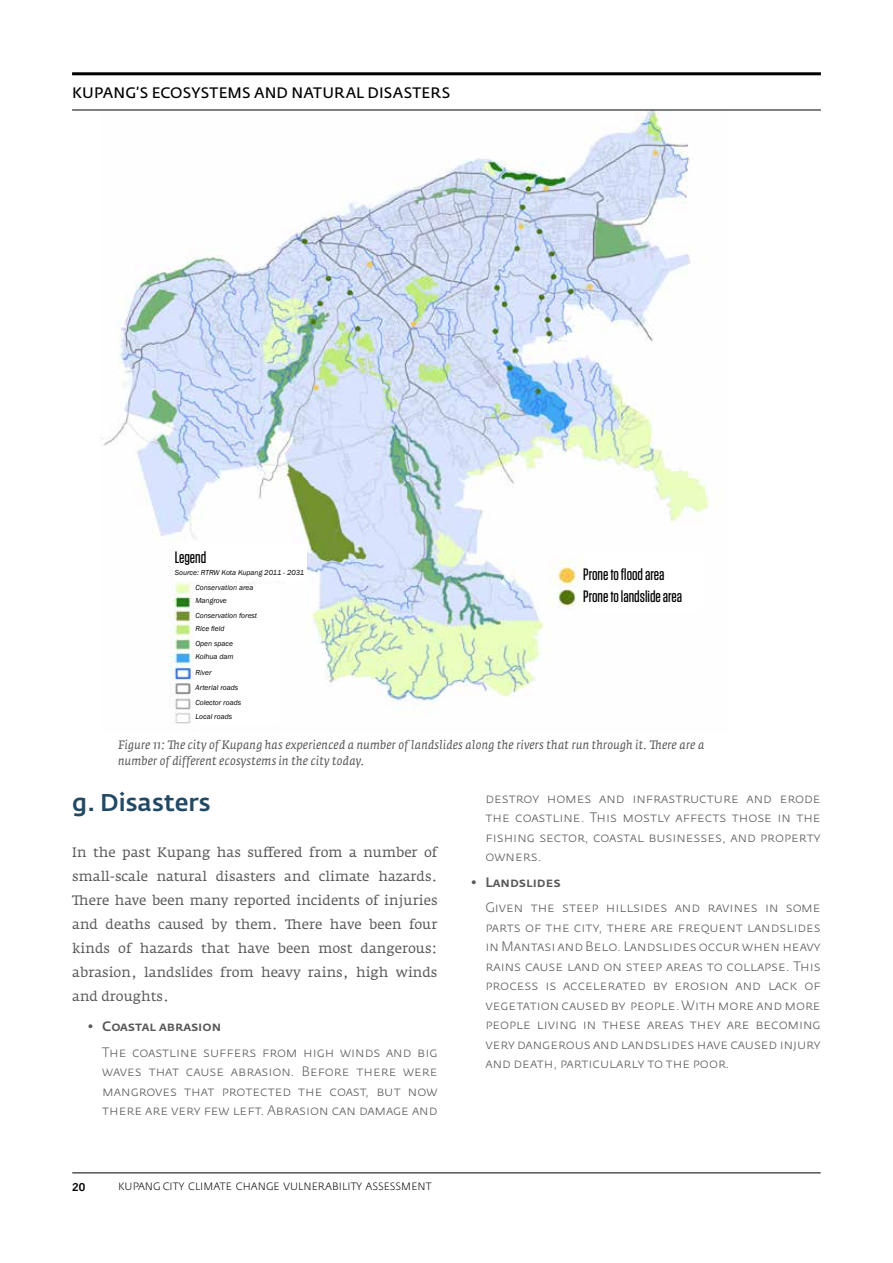
<style>
.page{position:relative;width:893px;height:1263px;background:#fff}
.page>*{position:absolute;margin:0;border:0;box-sizing:border-box;transform-origin:0 0}
.t1{font:500 24px "Fedra Sans Pro";color:#224964}
.t2{font:500 16.5px/22px "Tungsten";color:#000}
.t3{font:15px "Fedra Sans Pro";letter-spacing:.01em;color:#000}
.t4{font:300 13.5px/19.5px "Fedra Sans Pro";color:#58595b;text-align:justify}
.t5{font:13.5px/24px "Fedra Serif A Pro";color:#58595b;text-align:justify}
.t6{font:500 13.5px "Fedra Sans Pro";color:#58595b}
.t7{font:italic 12px/16.5px "Fedra Serif A Pro";letter-spacing:.02em;color:#58595b}
.t8{font:300 10.5px "Fedra Sans Pro";letter-spacing:.01em;color:#000}
.t9{font:700 10.5px "News Gothic";color:#000}
.t10{font:italic 7.5px/13.2px "Franklin Gothic";color:#000}
</style>
<div class="page">
<hr style="left:72px;top:1172px;width:749px;height:1px;background:#000">
<img style="left:102px;top:111px;width:607px;height:613px">
<hr style="left:72px;top:110px;width:749px;height:1px;background:#000">
<hr style="left:72px;top:72px;width:749px;height:3px;background:#000">
<div style="left:174px;top:544px;width:133px;height:36px;background:#fff"></div>
<div style="left:194px;top:585px;width:84px;height:138px;background:#fff"></div>
<div style="left:586px;top:554px;width:116px;height:58px;background:#fff"></div>
<p class="t3" style="left:72px;top:83px;width:22px">KUPANG</p>
<p class="t3" style="left:136px;top:83px;width:36px">’S ECOS</p>
<p class="t3" style="left:192px;top:83px;width:20px">YSTEMS</p>
<p class="t3" style="left:254px;top:83px;width:12px">AND</p>
<p class="t3" style="left:291px;top:83px;width:24px">NATURA</p>
<p class="t3" style="left:356px;top:83px;width:33px">L DISASTERS</p>
<p class="t2" style="left:175px;top:547px;width:33px">Legend</p>
<p class="t10" style="left:175px;top:566px;width:131px">Source: RTRW Kota Kupang 2011 - 2031</p>
<p class="t2" style="left:583px;top:564px;width:100px">Prone to flood area<br>Prone to landslide area</p>
<p class="t10" style="left:195px;top:581px;width:60px">Conservation area<br>Mangrove</p>
<p class="t10" style="left:195px;top:609px;width:63px">Conservation forest<br>Rice field</p>
<p class="t10" style="left:195px;top:637px;width:40px">Open space<br>Kolhua dam</p>
<p class="t10" style="left:195px;top:665px;width:47px;line-height:15.3px">River<br>Arterial roads<br>Colector roads</p>
<p class="t10" style="left:195px;top:710px;width:38px">Local roads</p>
<p class="t7" style="left:118px;top:736px;width:588px">Figure 11: The city of Kupang has experienced a number of landslides along the rivers that run through it. There are a number of different ecosystems in the city today.</p>
<h1 class="t1" style="left:72px;top:787px;width:140px">g. Disasters</h1>
<p class="t5" style="left:72px;top:840px;width:367px">In the past Kupang has suffered from a number of small-scale natural disasters and climate hazards.<br>There have been many reported incidents of injuries and deaths caused by them. There have been four kinds of hazards that have been most dangerous: abrasion, landslides from heavy rains, high winds and droughts.</p>
<p class="t6" style="left:87px;top:1018px;width:135px">• Coastal abrasion</p>
<p class="t4" style="left:102px;top:1042px;width:337px">The coastline suffers from high winds and big waves that cause abrasion. Before there were mangroves that protected the coast, but now there are very few left. Abrasion can damage and</p>
<p class="t9" style="left:72px;top:1180px;width:15px">20</p>
<p class="t8" style="left:118px;top:1180px;width:141px">kupang city CLI MATE CHANG</p>
<p class="t8" style="left:274px;top:1180px;width:80px">E VU LN ERABI LITY</p>
<p class="t8" style="left:366px;top:1180px;width:60px">ASSESSMENT</p>
<p class="t4" style="left:485px;top:788px;width:337px">destroy homes and infrastructure and erode the coastline. This mostly affects those in the fishing sector, coastal businesses, and property owners.</p>
<p class="t6" style="left:470px;top:873px;width:92px">• Landslides</p>
<p class="t4" style="left:485px;top:898px;width:337px">Given the steep hillsides and ravines in some parts of the city, there are frequent landslides in Mantasi and Belo. Landslides occur when heavy rains cause land on steep areas to collapse. This process is accelerated by erosion and lack of vegetation caused by people. With more and more people living in these areas they are becoming very dangerous and landslides have caused injury and death, particularly to the poor.</p>
</div>
